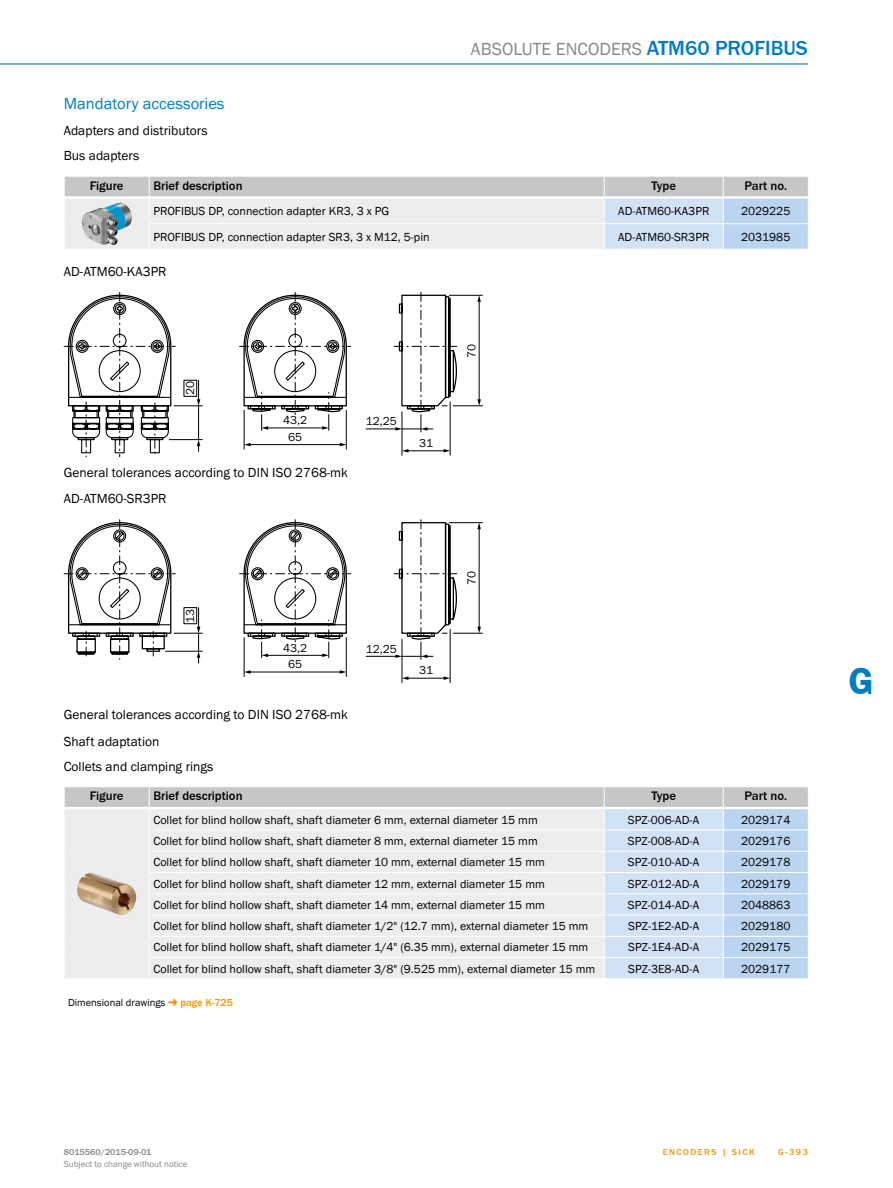
<style>
.page{position:relative;width:893px;height:1188px;background:#fff}
.page>*{position:absolute;margin:0;border:0;box-sizing:border-box;transform-origin:0 0}
.t1{font:700 39px "SICK Franklin";color:#007cc2}
.t2{font:500 21px "SICK Franklin";color:#007cc2}
.t3{font:18px "SICK Franklin";color:#878787}
.t4{font:16.5px "SICK Franklin";color:#007cc2}
.t5{font:13.5px/26.4px "SICK Franklin";color:#000}
.t6{font:500 12.75px "SICK Franklin";color:#000}
.t7{font:12px/16.6px "SICK Franklin";color:#000;text-align:center}
.t8{font:10.5px "SICK Franklin";color:#000}
.t9{font:500 10.5px "SICK Franklin";color:#f39200}
.t10{font:9px "SICK Franklin";color:#878787}
.t11{font:500 9px "SICK Franklin";color:#878787}
.t12{font:500 9px "SICK Franklin";letter-spacing:.17em;color:#f39200}
</style>
<div class="page">
<hr style="left:0;top:63px;width:808px;height:2px;background:#007cc2">
<svg style="left:64px;top:176px;width:744px;height:73px;background:#dce0e4"></svg>
<img style="left:81px;top:202px;width:51px;height:43px">
<hr style="left:402px;top:412px;width:1px;height:43px;background:#000">
<hr style="left:450px;top:402px;width:1px;height:53px;background:#000">
<hr style="left:407px;top:451px;width:38px;height:1px;background:#000">
<svg style="left:444px;top:449px;width:6px;height:4px"></svg>
<svg style="left:402px;top:449px;width:6px;height:4px"></svg>
<hr style="left:366px;top:429px;width:31px;height:1px;background:#000">
<svg style="left:394px;top:292px;width:88px;height:140px"></svg>
<svg style="left:64px;top:292px;width:287px;height:165px"></svg>
<svg style="left:240px;top:520px;width:111px;height:138px"></svg>
<hr style="left:244px;top:638px;width:1px;height:39px;background:#000">
<hr style="left:346px;top:638px;width:1px;height:39px;background:#000">
<hr style="left:249px;top:672px;width:92px;height:1px;background:#000">
<svg style="left:244px;top:670px;width:7px;height:4px"></svg>
<svg style="left:340px;top:670px;width:6px;height:4px"></svg>
<svg style="left:64px;top:520px;width:138px;height:143px"></svg>
<hr style="left:402px;top:639px;width:1px;height:44px;background:#000">
<hr style="left:450px;top:629px;width:1px;height:54px;background:#000">
<hr style="left:407px;top:678px;width:38px;height:1px;background:#000">
<svg style="left:444px;top:676px;width:6px;height:4px"></svg>
<svg style="left:402px;top:676px;width:6px;height:4px"></svg>
<hr style="left:366px;top:656px;width:31px;height:1px;background:#000">
<svg style="left:394px;top:520px;width:88px;height:139px"></svg>
<div style="left:184px;top:607px;width:13px;height:17px;border:1px solid #000"></div>
<svg style="left:64px;top:787px;width:744px;height:192px;background:#e1e5eb"></svg>
<img style="left:77px;top:873px;width:60px;height:42px">
<h3 class="t3" style="left:471px;top:38px;width:21px">Absolute</h3>
<h3 class="t3" style="left:556px;top:38px;width:12px">encoders</h3>
<h2 class="t2" style="left:647px;top:35px;width:163px">ATM60 PROFIBUS</h2>
<h3 class="t4" style="left:64px;top:93px;width:162px">Mandatory accessories</h3>
<p class="t5" style="left:64px;top:118px;width:145px;line-height:25.2px">Adapters and distributors<br>Bus adapters</p>
<p class="t6" style="left:90px;top:178px;width:35px">Figure</p>
<p class="t6" style="left:153px;top:178px;width:91px">Brief description</p>
<p class="t6" style="left:651px;top:178px;width:26px">Type</p>
<p class="t6" style="left:744px;top:178px;width:44px">Part no.</p>
<p class="t7" style="left:153px;top:203px;width:237px">PROFIBUS DP, connection adapter KR3, 3 x PG</p>
<p class="t7" style="left:618px;top:203px;width:93px">AD-ATM60-KA3PR</p>
<p class="t7" style="left:741px;top:203px;width:51px">2029225</p>
<p class="t7" style="left:153px;top:229px;width:278px">PROFIBUS DP, connection adapter SR3, 3 x M12, 5-pin</p>
<p class="t7" style="left:618px;top:229px;width:93px">AD-ATM60-SR3PR</p>
<p class="t7" style="left:741px;top:229px;width:51px">2031985</p>
<p class="t5" style="left:64px;top:258px;width:104px">AD-ATM60-KA3PR</p>
<p class="t7" style="left:182px;top:395px;width:16px;rotate:-90deg">20</p>
<p class="t7" style="left:283px;top:412px;width:26px">43,2<br>65</p>
<p class="t5" style="left:64px;top:459px;width:286px">General tolerances according to DIN ISO 2768-mk<br>AD-ATM60-SR3PR</p>
<p class="t7" style="left:366px;top:413px;width:33px">12,25</p>
<p class="t7" style="left:419px;top:435px;width:16px">31</p>
<p class="t7" style="left:182px;top:623px;width:16px;rotate:-90deg">13</p>
<p class="t7" style="left:283px;top:639px;width:26px">43,2<br>65</p>
<p class="t7" style="left:366px;top:640px;width:33px">12,25</p>
<p class="t7" style="left:419px;top:662px;width:16px">31</p>
<p class="t7" style="left:463px;top:358px;width:16px;rotate:-90deg">70</p>
<p class="t7" style="left:463px;top:585px;width:16px;rotate:-90deg">70</p>
<p class="t5" style="left:64px;top:702px;width:286px">General tolerances according to DIN ISO 2768-mk<br>Shaft adaptation</p>
<p class="t5" style="left:64px;top:753px;width:151px">Collets and clamping rings</p>
<p class="t6" style="left:90px;top:788px;width:35px">Figure</p>
<p class="t6" style="left:153px;top:788px;width:91px">Brief description</p>
<p class="t6" style="left:651px;top:788px;width:26px">Type</p>
<p class="t6" style="left:744px;top:788px;width:44px">Part no.</p>
<p class="t7" style="left:153px;top:812px;width:386px">Collet for blind hollow shaft, shaft diameter 6 mm, external diameter 15 mm</p>
<p class="t7" style="left:628px;top:812px;width:73px">SPZ-006-AD-A</p>
<p class="t7" style="left:741px;top:812px;width:51px">2029174</p>
<p class="t7" style="left:153px;top:833px;width:386px">Collet for blind hollow shaft, shaft diameter 8 mm, external diameter 15 mm</p>
<p class="t7" style="left:628px;top:833px;width:73px">SPZ-008-AD-A</p>
<p class="t7" style="left:741px;top:833px;width:51px">2029176</p>
<p class="t7" style="left:153px;top:854px;width:393px">Collet for blind hollow shaft, shaft diameter 10 mm, external diameter 15 mm</p>
<p class="t7" style="left:628px;top:854px;width:73px">SPZ-010-AD-A</p>
<p class="t7" style="left:741px;top:854px;width:51px">2029178</p>
<p class="t7" style="left:153px;top:875px;width:393px">Collet for blind hollow shaft, shaft diameter 12 mm, external diameter 15 mm</p>
<p class="t7" style="left:628px;top:875px;width:73px">SPZ-012-AD-A</p>
<p class="t7" style="left:741px;top:875px;width:51px">2029179</p>
<p class="t7" style="left:153px;top:897px;width:393px">Collet for blind hollow shaft, shaft diameter 14 mm, external diameter 15 mm</p>
<p class="t7" style="left:628px;top:897px;width:73px">SPZ-014-AD-A</p>
<p class="t7" style="left:741px;top:897px;width:51px">2048863</p>
<p class="t7" style="left:153px;top:918px;width:436px">Collet for blind hollow shaft, shaft diameter 1/2" (12.7 mm), external diameter 15 mm</p>
<p class="t7" style="left:628px;top:918px;width:73px">SPZ-1E2-AD-A</p>
<p class="t7" style="left:741px;top:918px;width:51px">2029180</p>
<p class="t7" style="left:153px;top:939px;width:436px">Collet for blind hollow shaft, shaft diameter 1/4" (6.35 mm), external diameter 15 mm</p>
<p class="t7" style="left:628px;top:939px;width:73px">SPZ-1E4-AD-A</p>
<p class="t7" style="left:741px;top:939px;width:51px">2029175</p>
<p class="t7" style="left:153px;top:960px;width:443px">Collet for blind hollow shaft, shaft diameter 3/8" (9.525 mm), external diameter 15 mm</p>
<p class="t7" style="left:628px;top:960px;width:73px">SPZ-3E8-AD-A</p>
<p class="t7" style="left:741px;top:960px;width:51px">2029177</p>
<p class="t8" style="left:68px;top:996px;width:99px">Dimensional drawings</p>
<p class="t9" style="left:181px;top:996px;width:54px">page K-725</p>
<h1 class="t1" style="left:849px;top:657px;width:27px">G</h1>
<p class="t11" style="left:64px;top:1146px;width:89px">8015560/2015-09-01</p>
<p class="t12" style="left:663px;top:1146px;width:14px">Enco</p>
<p class="t12" style="left:690px;top:1146px;width:15px">ders</p>
<p class="t12" style="left:722px;top:1146px;width:34px">| SICK</p>
<p class="t10" style="left:64px;top:1159px;width:125px">Subject to change without notice</p>
<p class="t12" style="left:778px;top:1146px;width:31px">G-393</p>
</div>
